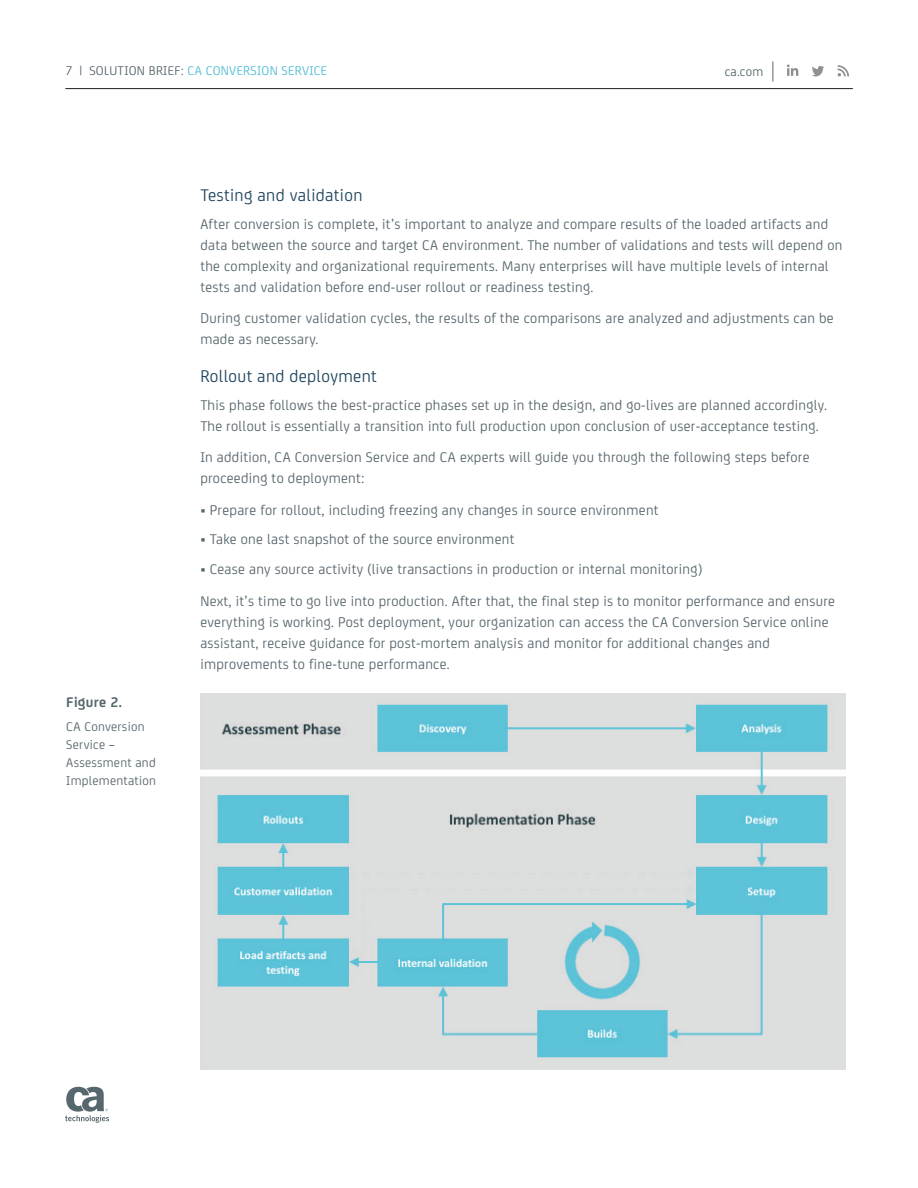
<style>
.page{position:relative;width:918px;height:1188px;background:#fff}
.page>*{position:absolute;margin:0;border:0;box-sizing:border-box;transform-origin:0 0}
.t1{font:18px "CA Sans";letter-spacing:.02em;color:#20465e}
.t2{font:15px/21px "CA Sans";letter-spacing:.02em;color:#57676e}
.t3{font:700 15px "CA Sans";letter-spacing:.02em;color:#57676e}
.t4{font:13.5px/18px "CA Sans";letter-spacing:.02em;color:#57676e}
.t5{font:13.5px "CA Sans";letter-spacing:.02em;color:#51bcd5}
.s1{color:#57676e}
</style>
<div class="page">
<hr style="left:65px;top:88px;width:788px;height:1px;background:#231f20">
<svg style="left:773px;top:61px;width:1px;height:21px"></svg>
<svg style="left:787px;top:64px;width:11px;height:12px"></svg>
<svg style="left:838px;top:65px;width:11px;height:11px"></svg>
<svg style="left:812px;top:66px;width:12px;height:10px"></svg>
<svg style="left:65px;top:1087px;width:44px;height:36px"></svg>
<img style="left:200px;top:693px;width:646px;height:376px">
<p class="t5" style="left:65px;top:61px;width:263px"><span class="s1">7 | SOLUTION BRIEF:</span> CA CONVERSION SERVICE</p>
<p class="t4" style="left:725px;top:61px;width:40px">ca.com</p>
<p class="t3" style="left:66px;top:690px;width:57px">Figure 2.</p>
<p class="t4" style="left:66px;top:717px;width:91px">CA Conversion<br>Service –<br>Assessment and<br>Implementation</p>
<p class="t1" style="left:200px;top:183px;width:164px">Testing and validation</p>
<p class="t2" style="left:200px;top:213px;width:644px">After conversion is complete, it’s important to analyze and compare results of the loaded artifacts and data between the source and target CA environment. The number of validations and tests will depend on the complexity and organizational requirements. Many enterprises will have multiple levels of internal tests and validation before end-user rollout or readiness testing.</p>
<p class="t2" style="left:200px;top:307px;width:635px">During customer validation cycles, the results of the comparisons are analyzed and adjustments can be made as necessary.</p>
<p class="t1" style="left:200px;top:364px;width:178px">Rollout and deployment</p>
<p class="t2" style="left:200px;top:393px;width:628px">This phase follows the best-practice phases set up in the design, and go-lives are planned accordingly.<br>The rollout is essentially a transition into full production upon conclusion of user-acceptance testing.</p>
<p class="t2" style="left:200px;top:446px;width:611px">In addition, CA Conversion Service and CA experts will guide you through the following steps before proceeding to deployment:</p>
<p class="t2" style="left:200px;top:498px;width:460px">• Prepare for rollout, including freezing any changes in source environment</p>
<p class="t2" style="left:200px;top:528px;width:316px">• Take one last snapshot of the source environment</p>
<p class="t2" style="left:200px;top:553px;width:636px;line-height:31.5px">• Cease any source activity (live transactions in production or internal monitoring)<br>Next, it’s time to go live into production. After that, the final step is to monitor performance and ensure</p>
<p class="t2" style="left:200px;top:610px;width:630px">everything is working. Post deployment, your organization can access the CA Conversion Service online assistant, receive guidance for post-mortem analysis and monitor for additional changes and improvements to fine-tune performance.</p>
</div>
